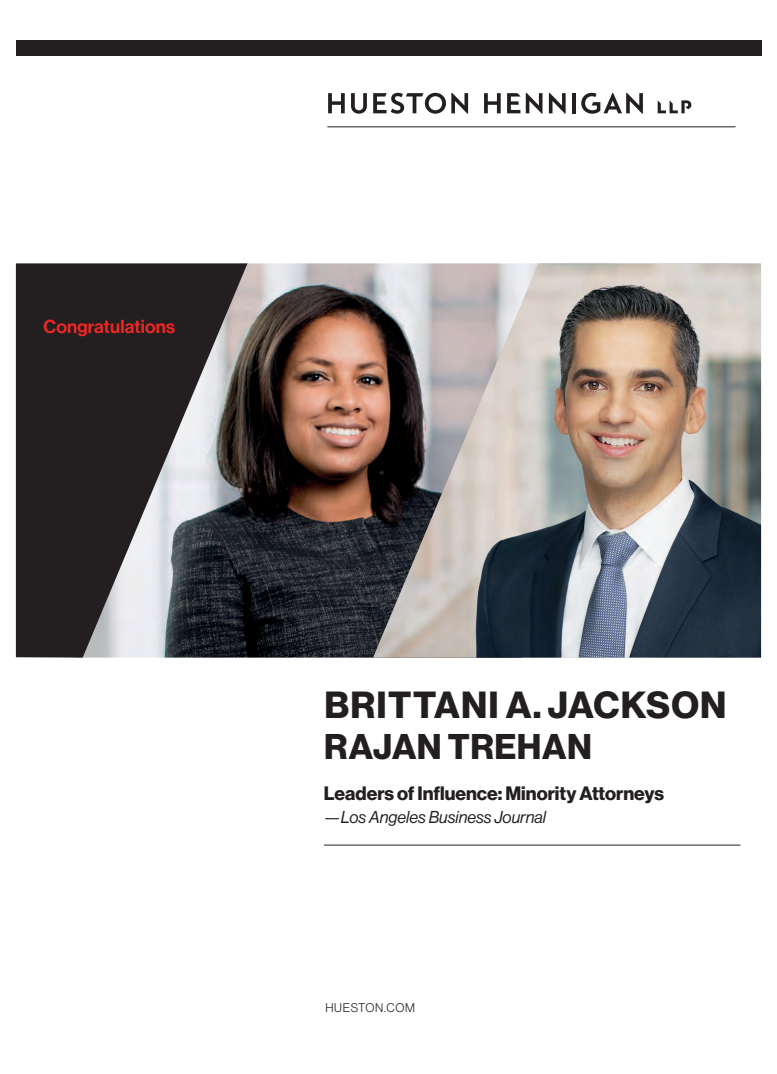
<style>
.page{position:relative;width:777px;height:1074px;background:#fff}
.page>*{position:absolute;margin:0;border:0;box-sizing:border-box;transform-origin:0 0}
.t1{font:700 37px "Neue Haas Display";letter-spacing:.03em;color:#231f20}
.t2{font:35px "N Haas Grotesk DS Pro 75 Bd";letter-spacing:.015em;color:#231f20}
.t3{font:700 19px "Neue Haas Display";color:#231f20}
.t4{font:18.4px "N Haas Grotesk DS Pro 65 Md";letter-spacing:.01em;color:#ee2724}
.t5{font:16.9px "N Haas Grotesk DS Pro 56 It";color:#231f20}
.t6{font:12.3px "N Haas Grotesk DS Pro 45 Lt";letter-spacing:.055em;color:#231f20}
</style>
<div class="page">
<div style="left:16px;top:40px;width:745px;height:16px;background:#231f20"></div>
<hr style="left:327px;top:127px;width:408px;height:1px;background:#231f20">
<svg style="left:328px;top:93px;width:17px;height:20px"></svg>
<svg style="left:351px;top:93px;width:16px;height:21px"></svg>
<svg style="left:373px;top:93px;width:95px;height:21px"></svg>
<svg style="left:484px;top:93px;width:17px;height:20px"></svg>
<svg style="left:507px;top:93px;width:36px;height:21px"></svg>
<svg style="left:549px;top:93px;width:17px;height:21px"></svg>
<hr style="left:572px;top:93px;width:4px;height:20px;background:#231f20">
<svg style="left:581px;top:93px;width:62px;height:21px"></svg>
<svg style="left:658px;top:100px;width:33px;height:13px"></svg>
<hr style="left:324px;top:845px;width:416px;height:1px;background:#231f20">
<img style="left:247px;top:263px;width:126px;height:395px">
<img style="left:373px;top:263px;width:388px;height:395px">
<svg style="left:16px;top:263px;width:231px;height:395px;fill:#231f20"></svg>
<p class="t4" style="left:44px;top:316px;width:133px">Congratulations</p>
<h1 class="t1" style="left:325px;top:683px;width:403px">BRITTANI A. JACKSON</h1>
<h2 class="t2" style="left:324px;top:727px;width:269px">RAJAN TREHAN</h2>
<p class="t3" style="left:324px;top:782px;width:342px">Leaders of Influence: Minority Attorneys</p>
<p class="t5" style="left:324px;top:808px;width:224px">—Los Angeles Business Journal</p>
<p class="t6" style="left:325px;top:1001px;width:91px">HUESTON.COM</p>
</div>
